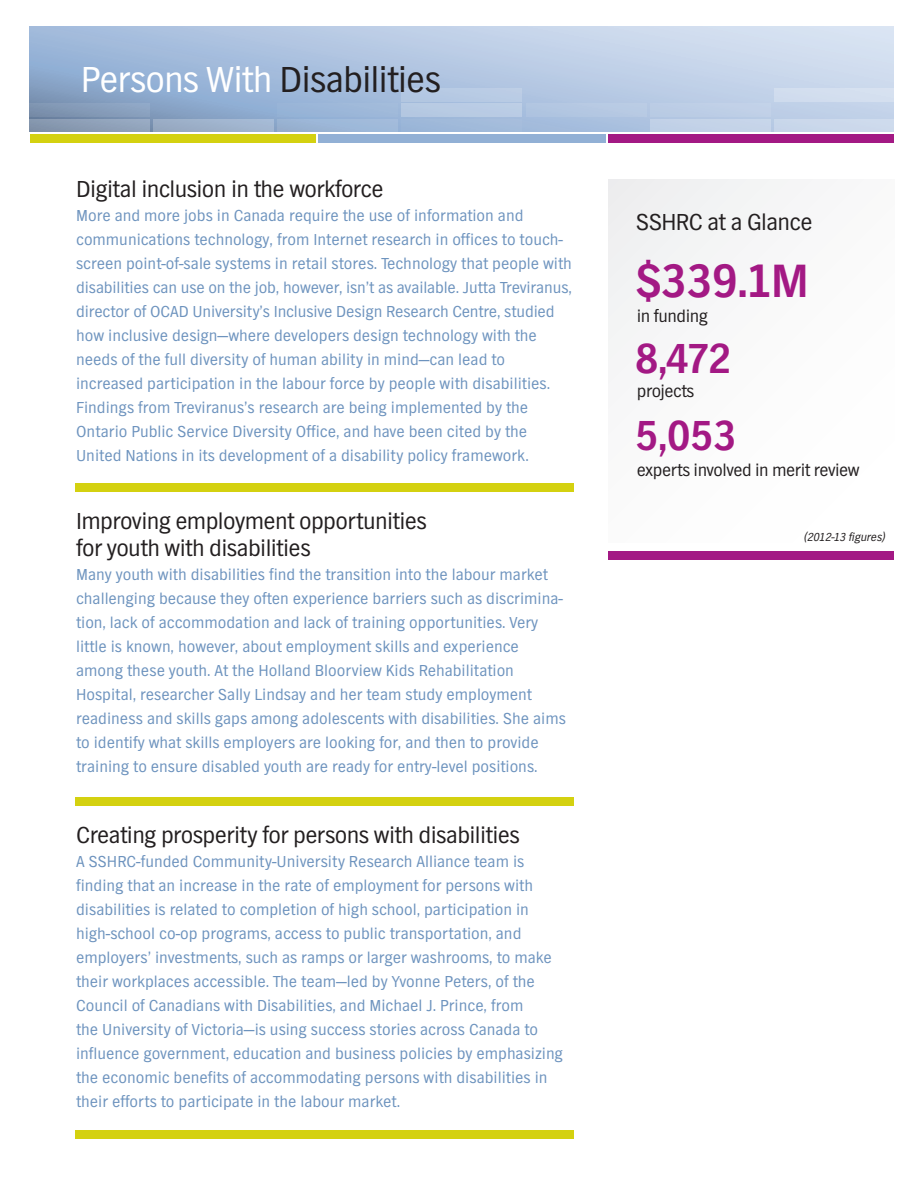
<style>
.page{position:relative;width:918px;height:1188px;background:#fff}
.page>*{position:absolute;margin:0;border:0;box-sizing:border-box;transform-origin:0 0}
.t1{font:700 48.45px "TV Nord EF";color:#a31984}
.t2{font:700 43.5px "TV Nord EF";letter-spacing:-.045em;color:#a31984}
.t3{font:37.5px "TV Nord EF";letter-spacing:-.025em;color:#231f20}
.t4{font:24px/27px "TV Nord EF";letter-spacing:-.025em;color:#231f20}
.t5{font:18px "TV Nord EF";letter-spacing:-.025em;color:#231f20}
.t6{font:16.5px/24px "TV Nord EF";color:#6d93be}
.t7{font:italic 12px "TV Nord EF";letter-spacing:-.01em;color:#231f20}
.s1{color:#fff}
</style>
<div class="page">
<svg style="left:30px;top:27px;width:864px;height:104px;background:#b2c6e1"></svg>
<div style="left:30px;top:134px;width:286px;height:8px;background:#d4d110"></div>
<div style="left:318px;top:134px;width:288px;height:8px;background:#92b0d5"></div>
<div style="left:608px;top:134px;width:286px;height:8px;background:#a31984"></div>
<svg style="left:30px;top:104px;width:120px;height:13px;background:#849ab7"></svg>
<svg style="left:30px;top:119px;width:120px;height:13px;background:#8b9db5"></svg>
<div style="left:154px;top:119px;width:120px;height:14px;background:#9db1ca"></div>
<div style="left:278px;top:104px;width:120px;height:13px;background:#9bb6d8"></div>
<div style="left:278px;top:119px;width:120px;height:14px;background:#9db8d9"></div>
<div style="left:402px;top:88px;width:120px;height:13px;background:#b7cae4"></div>
<div style="left:402px;top:104px;width:120px;height:13px;background:#b8cbe3"></div>
<div style="left:402px;top:119px;width:120px;height:14px;background:#a0bada"></div>
<div style="left:526px;top:104px;width:120px;height:13px;background:#b4c7e2"></div>
<div style="left:650px;top:104px;width:120px;height:13px;background:#bdcee6"></div>
<div style="left:650px;top:119px;width:120px;height:14px;background:#c4d3e8"></div>
<div style="left:774px;top:88px;width:120px;height:13px;background:#d3deef"></div>
<div style="left:774px;top:119px;width:120px;height:14px;background:#cbd8eb"></div>
<div style="left:608px;top:179px;width:286px;height:363px;background:#fafafa"></div>
<div style="left:608px;top:551px;width:286px;height:9px;background:#a31984"></div>
<div style="left:75px;top:1130px;width:498px;height:8px;background:#d4d110"></div>
<div style="left:75px;top:797px;width:498px;height:8px;background:#d4d110"></div>
<div style="left:75px;top:484px;width:498px;height:8px;background:#d4d110"></div>
<h3 class="t3" style="left:81px;top:59px;width:362px"><span class="s1">Persons With</span> Disabilities</h3>
<h3 class="t4" style="left:76px;top:175px;width:309px">Digital inclusion in the workforce</h3>
<p class="t6" style="left:76px;top:203px;width:497px">More and more jobs in Canada require the use of information and communications technology, from Internet research in offices to touch&shy;screen point-of-sale systems in retail stores. Technology that people with disabilities can use on the job, however, isn’t as available. Jutta Treviranus, director of OCAD University’s Inclusive Design Research Centre, studied how inclusive design—where developers design technology with the needs of the full diversity of human ability in mind—can lead to increased participation in the labour force by people with disabilities.<br>Findings from Treviranus’s research are being implemented by the Ontario Public Service Diversity Office, and have been cited by the United Nations in its development of a disability policy framework.</p>
<h3 class="t4" style="left:76px;top:507px;width:352px">Improving employment opportunities for youth with disabilities</h3>
<p class="t6" style="left:76px;top:562px;width:491px">Many youth with disabilities find the transition into the labour market challenging because they often experience barriers such as discrimina&shy;tion, lack of accommodation and lack of training opportunities. Very little is known, however, about employment skills and experience among these youth. At the Holland Bloorview Kids Rehabilitation Hospital, researcher Sally Lindsay and her team study employment readiness and skills gaps among adolescents with disabilities. She aims to identify what skills employers are looking for, and then to provide training to ensure disabled youth are ready for entry-level positions.</p>
<h3 class="t4" style="left:76px;top:821px;width:445px">Creating prosperity for persons with disabilities</h3>
<p class="t6" style="left:76px;top:849px;width:488px">A SSHRC-funded Community-University Research Alliance team is finding that an increase in the rate of employment for persons with disabilities is related to completion of high school, participation in high-school co-op programs, access to public transportation, and employers’ investments, such as ramps or larger washrooms, to make their workplaces accessible. The team—led by Yvonne Peters, of the Council of Canadians with Disabilities, and Michael J. Prince, from<br>the University of Victoria—is using success stories across Canada to influence government, education and business policies by emphasizing the economic benefits of accommodating persons with disabilities in their efforts to participate in the labour market.</p>
<h3 class="t4" style="left:636px;top:208px;width:178px">SSHRC at a Glance</h3>
<h1 class="t1" style="left:635px;top:254px;width:175px">$339.1M</h1>
<p class="t5" style="left:637px;top:306px;width:73px">in funding</p>
<h2 class="t2" style="left:635px;top:334px;width:98px">8,472</h2>
<p class="t5" style="left:637px;top:381px;width:59px">projects</p>
<h2 class="t2" style="left:635px;top:412px;width:103px">5,053</h2>
<p class="t5" style="left:637px;top:460px;width:224px">experts involved in merit review</p>
<p class="t7" style="left:804px;top:531px;width:83px">(2012-13 figures)</p>
</div>
